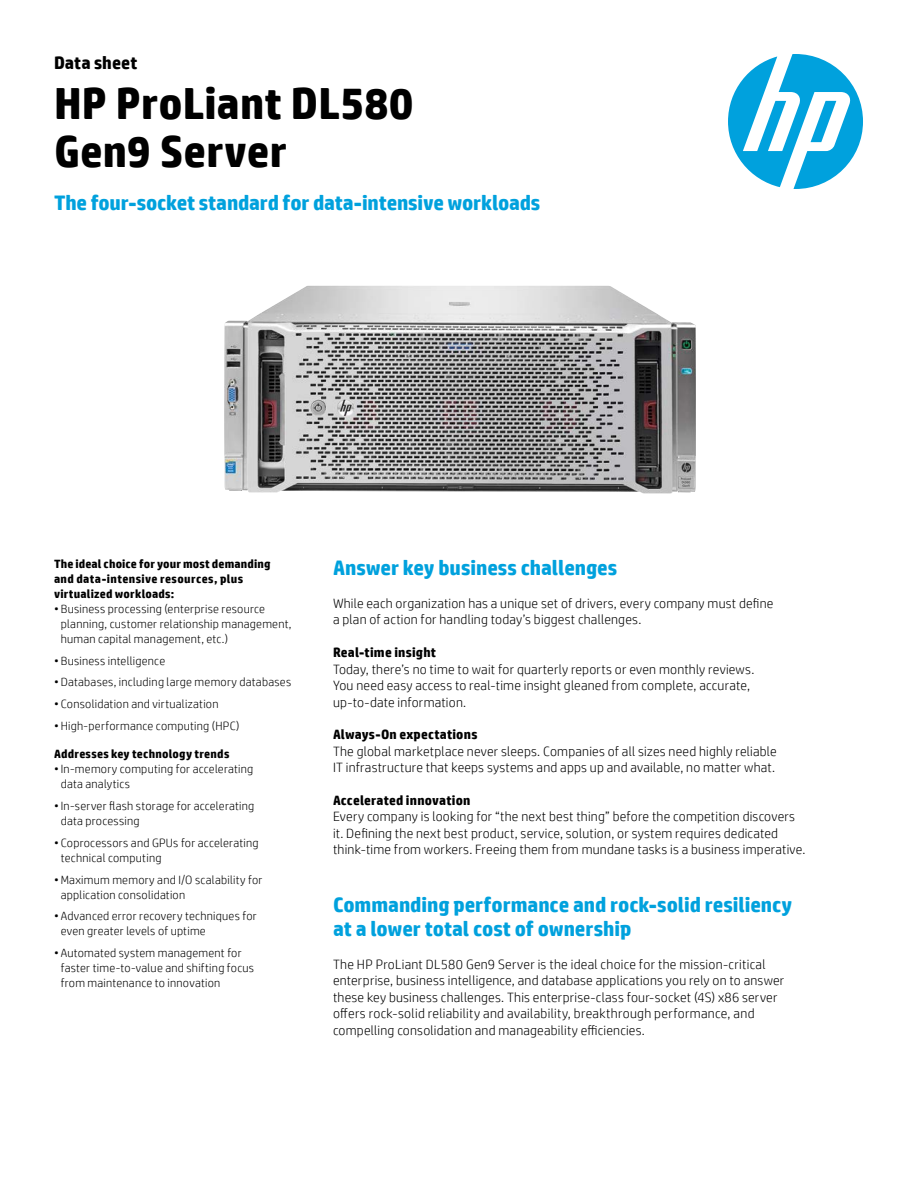
<style>
.page{position:relative;width:918px;height:1188px;background:#fff}
.page>*{position:absolute;margin:0;border:0;box-sizing:border-box;transform-origin:0 0}
.t1{font:700 45px/48px "HP Simplified";color:#000}
.t2{font:700 21px/24px "HP Simplified";letter-spacing:-.005em;color:#00a1dd}
.t3{font:700 18px "HP Simplified";color:#000}
.t4{font:300 13.5px/16.5px "HP Simplified";letter-spacing:.015em;color:#000}
.t5{font:700 13.5px "HP Simplified";letter-spacing:.015em;color:#000}
.t6{font:300 12px/15px "HP Simplified";letter-spacing:.02em;color:#000101}
.t7{font:700 12px/15px "HP Simplified";letter-spacing:.02em;color:#000}
</style>
<div class="page">
<svg style="left:728px;top:54px;width:135px;height:135px"></svg>
<img style="left:224px;top:286px;width:472px;height:207px">
<h3 class="t3" style="left:54px;top:52px;width:85px">Data sheet</h3>
<h1 class="t1" style="left:54px;top:79px;width:361px">HP ProLiant DL580<br>Gen9 Server</h1>
<h2 class="t2" style="left:54px;top:191px;width:488px">The four-socket standard for data-intensive workloads</h2>
<p class="t7" style="left:54px;top:556px;width:218px">The ideal choice for your most demanding and data-intensive resources, plus virtualized workloads:</p>
<p class="t6" style="left:61px;top:601px;width:232px;text-indent:-7px">• Business processing (enterprise resource planning, customer relationship management, human capital management, etc.)</p>
<p class="t6" style="left:54px;top:653px;width:113px">• Business intelligence</p>
<p class="t6" style="left:54px;top:675px;width:239px">• Databases, including large memory databases</p>
<p class="t6" style="left:54px;top:696px;width:166px">• Consolidation and virtualization</p>
<p class="t6" style="left:54px;top:718px;width:187px">• High-performance computing (HPC)</p>
<p class="t7" style="left:54px;top:747px;width:177px">Addresses key technology trends</p>
<p class="t6" style="left:61px;top:762px;width:194px;text-indent:-7px">•In-memory computing for accelerating data analytics</p>
<p class="t6" style="left:61px;top:798px;width:195px;text-indent:-7px">•In-server flash storage for accelerating data processing</p>
<p class="t6" style="left:61px;top:835px;width:199px;text-indent:-7px">• Coprocessors and GPUs for accelerating technical computing</p>
<p class="t6" style="left:61px;top:872px;width:203px;text-indent:-7px">•Maximum memory and I/O scalability for application consolidation</p>
<p class="t6" style="left:61px;top:909px;width:198px;text-indent:-7px">• Advanced error recovery techniques for even greater levels of uptime</p>
<p class="t6" style="left:61px;top:945px;width:195px;text-indent:-7px">• Automated system management for faster time-to-value and shifting focus from maintenance to innovation</p>
<h2 class="t2" style="left:333px;top:556px;width:286px">Answer key business challenges</h2>
<p class="t4" style="left:333px;top:595px;width:442px">While each organization has a unique set of drivers, every company must define a plan of action for handling today’s biggest challenges.</p>
<p class="t5" style="left:333px;top:644px;width:105px">Real-time insight</p>
<p class="t4" style="left:333px;top:660px;width:423px">Today, there’s no time to wait for quarterly reports or even monthly reviews.<br>You need easy access to real-time insight gleaned from complete, accurate, up-to-date information.</p>
<p class="t5" style="left:333px;top:727px;width:146px">Always-On expectations</p>
<p class="t4" style="left:333px;top:743px;width:445px">The global marketplace never sleeps. Companies of all sizes need highly reliable<br>IT infrastructure that keeps systems and apps up and available, no matter what.</p>
<p class="t5" style="left:333px;top:792px;width:139px">Accelerated innovation</p>
<p class="t4" style="left:333px;top:808px;width:474px">Every company is looking for “the next best thing” before the competition discovers it. Defining the next best product, service, solution, or system requires dedicated think-time from workers. Freeing them from mundane tasks is a business imperative.</p>
<h2 class="t2" style="left:333px;top:893px;width:461px">Commanding performance and rock-solid resiliency at a lower total cost of ownership</h2>
<p class="t4" style="left:333px;top:956px;width:453px">The HP ProLiant DL580 Gen9 Server is the ideal choice for the mission-critical enterprise, business intelligence, and database applications you rely on to answer these key business challenges. This enterprise-class four-socket (4S) x86 server offers rock-solid reliability and availability, breakthrough performance, and compelling consolidation and manageability efficiencies.</p>
</div>
